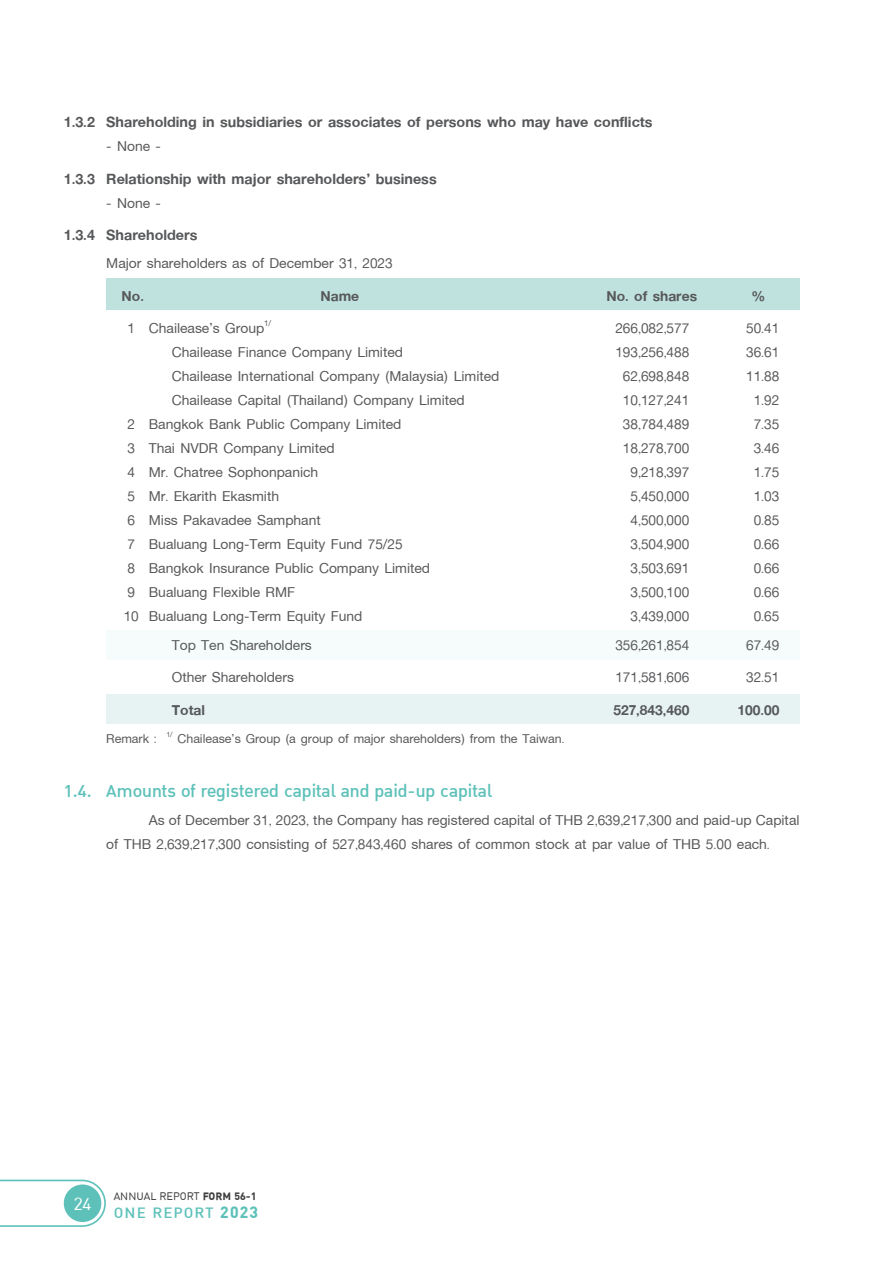
<style>
.page{position:relative;width:893px;height:1263px;background:#fff}
.page>*{position:absolute;margin:0;border:0;box-sizing:border-box;transform-origin:0 0}
.t1{font:500 24px "DB Ozone X";color:#5dc1b9}
.t2{font:24px "DB Ozone X";color:#fff}
.t3{font:700 21.75px "PS Lx Text";color:#57585a}
.t4{font:21px/24px "PS Lx Text";color:#57585a}
.t5{font:700 21px "PS Lx Text";color:#57585a}
.t6{font:500 21px "DB Ozone X";letter-spacing:.055em;color:#5dc1b9}
.t7{font:18.75px "PS Lx Text";color:#57585a}
.t8{font:15px "DB Ozone X";color:#3e3e3f}
.s1{font-weight:700}
.s2{font-weight:700;font-size:22.5px}
</style>
<div class="page">
<svg style="left:0;top:1180px;width:106px;height:47px"></svg>
<div style="left:64px;top:1184px;width:37px;height:38px;background:#5dc1b9;border-radius:50%"></div>
<div style="left:106px;top:694px;width:693px;height:30px;background:#e6f3f2"></div>
<div style="left:106px;top:630px;width:693px;height:30px;background:#f6fbfb"></div>
<div style="left:106px;top:279px;width:693px;height:31px;background:#c0e2df"></div>
<p class="t3" style="left:64px;top:109px;width:590px">1.3.2 Shareholding in subsidiaries or associates of persons who may have conflicts</p>
<p class="t4" style="left:106px;top:135px;width:56px">- None -</p>
<p class="t3" style="left:64px;top:166px;width:374px">1.3.3 Relationship with major shareholders’ business</p>
<p class="t4" style="left:106px;top:192px;width:56px">- None -</p>
<p class="t3" style="left:64px;top:222px;width:135px">1.3.4 Shareholders</p>
<p class="t4" style="left:106px;top:253px;width:288px">Major shareholders as of December 31, 2023</p>
<p class="t5" style="left:122px;top:284px;width:24px">No.</p>
<p class="t5" style="left:320px;top:284px;width:40px">Name</p>
<p class="t5" style="left:607px;top:284px;width:92px">No. of shares</p>
<p class="t5" style="left:751px;top:284px;width:15px">%</p>
<p class="t4" style="left:128px;top:318px;width:145px">1 Chailease’s Group<sup>1/</sup></p>
<p class="t4" style="left:615px;top:318px;width:75px">266,082,577</p>
<p class="t4" style="left:746px;top:318px;width:35px">50.41</p>
<p class="t4" style="left:172px;top:342px;width:233px">Chailease Finance Company Limited</p>
<p class="t4" style="left:615px;top:342px;width:75px">193,256,488</p>
<p class="t4" style="left:746px;top:342px;width:35px">36.61</p>
<p class="t4" style="left:172px;top:366px;width:329px">Chailease International Company (Malaysia) Limited</p>
<p class="t4" style="left:623px;top:366px;width:68px">62,698,848</p>
<p class="t4" style="left:746px;top:366px;width:35px">11.88</p>
<p class="t4" style="left:172px;top:390px;width:294px">Chailease Capital (Thailand) Company Limited</p>
<p class="t4" style="left:623px;top:390px;width:68px">10,127,241</p>
<p class="t4" style="left:754px;top:390px;width:27px">1.92</p>
<p class="t4" style="left:128px;top:414px;width:275px">2 Bangkok Bank Public Company Limited</p>
<p class="t4" style="left:623px;top:414px;width:68px">38,784,489</p>
<p class="t4" style="left:754px;top:414px;width:27px">7.35</p>
<p class="t4" style="left:128px;top:438px;width:209px">3 Thai NVDR Company Limited</p>
<p class="t4" style="left:623px;top:438px;width:68px">18,278,700</p>
<p class="t4" style="left:754px;top:438px;width:27px">3.46</p>
<p class="t4" style="left:128px;top:462px;width:192px">4 Mr. Chatree Sophonpanich</p>
<p class="t4" style="left:630px;top:462px;width:60px">9,218,397</p>
<p class="t4" style="left:754px;top:462px;width:27px">1.75</p>
<p class="t4" style="left:128px;top:486px;width:153px">5 Mr. Ekarith Ekasmith</p>
<p class="t4" style="left:630px;top:486px;width:60px">5,450,000</p>
<p class="t4" style="left:754px;top:486px;width:27px">1.03</p>
<p class="t4" style="left:128px;top:510px;width:195px">6 Miss Pakavadee Samphant</p>
<p class="t4" style="left:630px;top:510px;width:60px">4,500,000</p>
<p class="t4" style="left:754px;top:510px;width:27px">0.85</p>
<p class="t4" style="left:128px;top:534px;width:277px">7 Bualuang Long-Term Equity Fund 75/25</p>
<p class="t4" style="left:630px;top:534px;width:60px">3,504,900</p>
<p class="t4" style="left:754px;top:534px;width:27px">0.66</p>
<p class="t4" style="left:128px;top:558px;width:304px">8 Bangkok Insurance Public Company Limited</p>
<p class="t4" style="left:630px;top:558px;width:60px">3,503,691</p>
<p class="t4" style="left:754px;top:558px;width:27px">0.66</p>
<p class="t4" style="left:128px;top:582px;width:169px">9 Bualuang Flexible RMF</p>
<p class="t4" style="left:630px;top:582px;width:60px">3,500,100</p>
<p class="t4" style="left:754px;top:582px;width:27px">0.66</p>
<p class="t4" style="left:124px;top:606px;width:240px">10 Bualuang Long-Term Equity Fund</p>
<p class="t4" style="left:630px;top:606px;width:60px">3,439,000</p>
<p class="t4" style="left:754px;top:606px;width:27px">0.65</p>
<p class="t4" style="left:172px;top:634px;width:142px">Top Ten Shareholders</p>
<p class="t4" style="left:615px;top:634px;width:75px">356,261,854</p>
<p class="t4" style="left:746px;top:634px;width:35px">67.49</p>
<p class="t4" style="left:172px;top:666px;width:124px">Other Shareholders</p>
<p class="t4" style="left:615px;top:666px;width:75px">171,581,606</p>
<p class="t4" style="left:746px;top:666px;width:35px">32.51</p>
<p class="t5" style="left:172px;top:697px;width:35px">Total</p>
<p class="t5" style="left:613px;top:697px;width:77px">527,843,460</p>
<p class="t5" style="left:737px;top:697px;width:43px">100.00</p>
<p class="t7" style="left:106px;top:728px;width:460px">Remark : <sup>1/</sup> Chailease’s Group (a group of major shareholders) from the Taiwan.</p>
<p class="t1" style="left:64px;top:777px;width:430px">1.4. Amounts of registered capital and paid-up capital</p>
<p class="t4" style="left:106px;top:809px;width:695px;text-indent:43px">As of December 31, 2023, the Company has registered capital of THB 2,639,217,300 and paid-up Capital of THB 2,639,217,300 consisting of 527,843,460 shares of common stock at par value of THB 5.00 each.</p>
<p class="t2" style="left:74px;top:1190px;width:19px">24</p>
<p class="t8" style="left:114px;top:1188px;width:144px">ANNUAL REPORT <span class="s1">FORM 56-1</span></p>
<p class="t6" style="left:114px;top:1201px;width:146px">ONE REPORT <span class="s2">2023</span></p>
</div>
